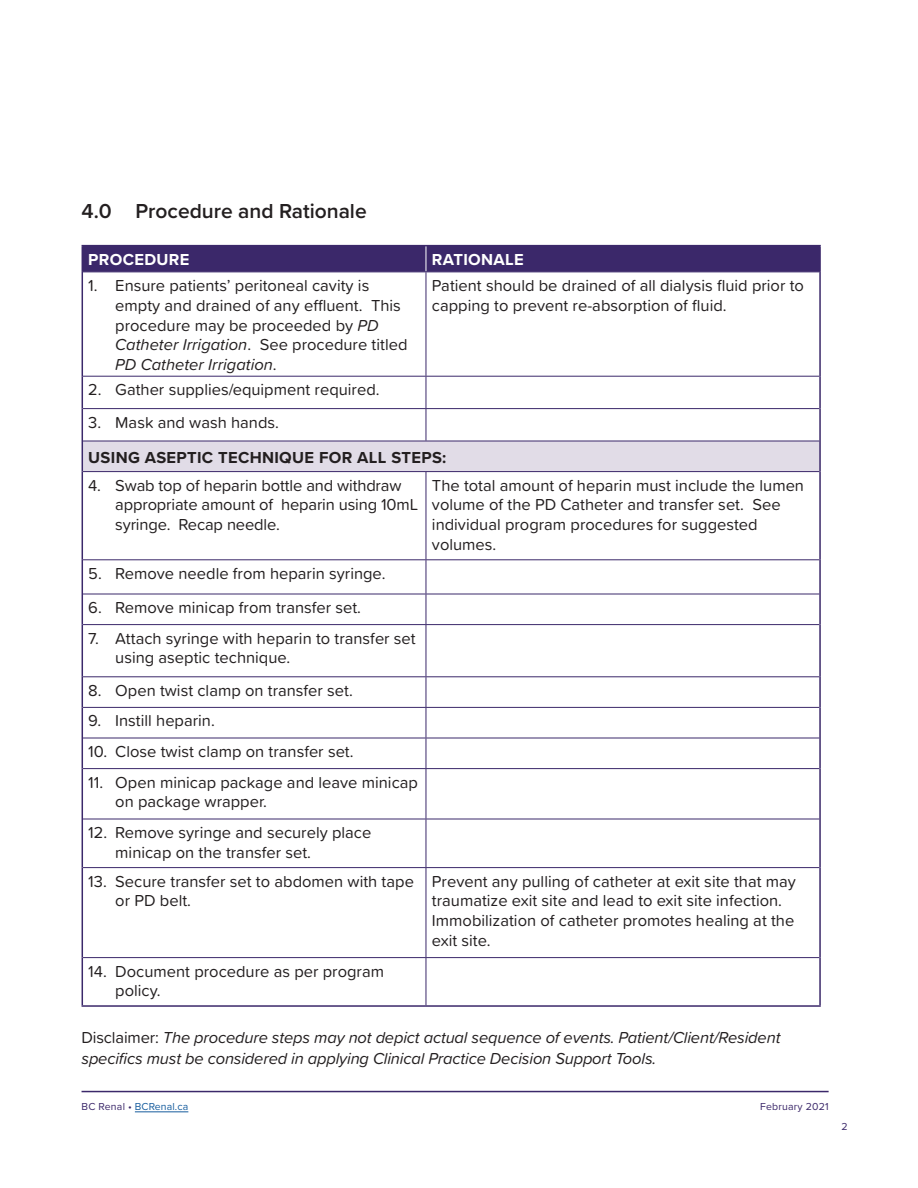
<style>
.page{position:relative;width:918px;height:1188px;background:#fff}
.page>*{position:absolute;margin:0;border:0;box-sizing:border-box;transform-origin:0 0}
.t1{font:600 21px "Proxima Nova";color:#231f20}
.t2{font:16.5px/19.8px "Proxima Soft";color:#231f20}
.t3{font:italic 16.5px/21px "Proxima Soft";letter-spacing:-.01em;color:#231f20}
.t4{font:700 16.5px "Proxima Nova";letter-spacing:.02em;color:#231f20}
.t5{font:700 16.5px "Proxima Nova";letter-spacing:.02em;color:#fff}
.t6{font:10.5px "Proxima Nova";letter-spacing:.01em;color:#175d9e}
.t7{font:10.5px "Proxima Nova";letter-spacing:.02em;color:#3b286a}
.s1{font-style:italic}
.s2{font-style:normal}
.s3{color:#3b286a}
</style>
<div class="page">
<svg style="left:83px;top:377px;width:736px;height:628px"></svg>
<div style="left:82px;top:441px;width:738px;height:31px;background:#e1dce7"></div>
<hr style="left:82px;top:245px;width:344px;height:1px;background:#3b286a">
<hr style="left:426px;top:245px;width:395px;height:1px;background:#3b286a">
<hr style="left:819px;top:246px;width:2px;height:26px;background:#3b286a">
<hr style="left:82px;top:272px;width:1px;height:104px;background:#3b286a">
<hr style="left:819px;top:272px;width:2px;height:104px;background:#3b286a">
<hr style="left:82px;top:376px;width:1px;height:33px;background:#3b286a">
<hr style="left:819px;top:376px;width:2px;height:33px;background:#3b286a">
<hr style="left:82px;top:409px;width:1px;height:32px;background:#3b286a">
<hr style="left:819px;top:409px;width:2px;height:32px;background:#3b286a">
<hr style="left:82px;top:441px;width:1px;height:31px;background:#3b286a">
<hr style="left:819px;top:441px;width:2px;height:31px;background:#3b286a">
<hr style="left:82px;top:472px;width:1px;height:88px;background:#3b286a">
<hr style="left:819px;top:472px;width:2px;height:88px;background:#3b286a">
<hr style="left:82px;top:560px;width:1px;height:34px;background:#3b286a">
<hr style="left:819px;top:560px;width:2px;height:34px;background:#3b286a">
<hr style="left:82px;top:594px;width:1px;height:31px;background:#3b286a">
<hr style="left:819px;top:594px;width:2px;height:31px;background:#3b286a">
<hr style="left:82px;top:625px;width:1px;height:52px;background:#3b286a">
<hr style="left:819px;top:625px;width:2px;height:52px;background:#3b286a">
<hr style="left:82px;top:677px;width:1px;height:30px;background:#3b286a">
<hr style="left:819px;top:677px;width:2px;height:30px;background:#3b286a">
<hr style="left:82px;top:707px;width:1px;height:31px;background:#3b286a">
<hr style="left:819px;top:707px;width:2px;height:31px;background:#3b286a">
<hr style="left:82px;top:738px;width:1px;height:31px;background:#3b286a">
<hr style="left:819px;top:738px;width:2px;height:31px;background:#3b286a">
<hr style="left:82px;top:769px;width:1px;height:50px;background:#3b286a">
<hr style="left:819px;top:769px;width:2px;height:50px;background:#3b286a">
<hr style="left:82px;top:819px;width:1px;height:49px;background:#3b286a">
<hr style="left:819px;top:819px;width:2px;height:49px;background:#3b286a">
<hr style="left:82px;top:868px;width:1px;height:90px;background:#3b286a">
<hr style="left:819px;top:868px;width:2px;height:90px;background:#3b286a">
<hr style="left:82px;top:958px;width:1px;height:47px;background:#3b286a">
<hr style="left:819px;top:958px;width:2px;height:47px;background:#3b286a">
<hr style="left:82px;top:1005px;width:344px;height:2px;background:#3b286a">
<hr style="left:426px;top:1005px;width:395px;height:2px;background:#3b286a">
<hr style="left:83px;top:471px;width:343px;height:1px;background:#3b286a">
<hr style="left:426px;top:471px;width:393px;height:1px;background:#3b286a">
<hr style="left:83px;top:441px;width:343px;height:1px;background:#3b286a">
<hr style="left:426px;top:441px;width:393px;height:1px;background:#3b286a">
<hr style="left:426px;top:868px;width:1px;height:89px;background:#3b286a">
<hr style="left:83px;top:957px;width:343px;height:1px;background:#3b286a">
<hr style="left:426px;top:957px;width:393px;height:1px;background:#3b286a">
<hr style="left:426px;top:958px;width:1px;height:47px;background:#3b286a">
<div style="left:82px;top:246px;width:738px;height:26px;background:#3b286a"></div>
<hr style="left:83px;top:272px;width:343px;height:1px;background:#3b286a">
<hr style="left:83px;top:376px;width:343px;height:1px;background:#3b286a">
<hr style="left:83px;top:408px;width:343px;height:1px;background:#3b286a">
<hr style="left:83px;top:559px;width:343px;height:1px;background:#3b286a">
<hr style="left:83px;top:594px;width:343px;height:1px;background:#3b286a">
<hr style="left:83px;top:624px;width:343px;height:1px;background:#3b286a">
<hr style="left:83px;top:676px;width:343px;height:1px;background:#3b286a">
<hr style="left:83px;top:707px;width:343px;height:1px;background:#3b286a">
<hr style="left:83px;top:738px;width:343px;height:1px;background:#3b286a">
<hr style="left:83px;top:768px;width:343px;height:1px;background:#3b286a">
<hr style="left:83px;top:819px;width:343px;height:1px;background:#3b286a">
<hr style="left:83px;top:867px;width:343px;height:1px;background:#3b286a">
<hr style="left:426px;top:272px;width:393px;height:1px;background:#3b286a">
<hr style="left:426px;top:272px;width:1px;height:104px;background:#3b286a">
<hr style="left:426px;top:376px;width:393px;height:1px;background:#3b286a">
<hr style="left:426px;top:377px;width:1px;height:31px;background:#3b286a">
<hr style="left:426px;top:408px;width:393px;height:1px;background:#3b286a">
<hr style="left:426px;top:409px;width:1px;height:32px;background:#3b286a">
<hr style="left:426px;top:472px;width:1px;height:87px;background:#3b286a">
<hr style="left:426px;top:559px;width:393px;height:1px;background:#3b286a">
<hr style="left:426px;top:560px;width:1px;height:34px;background:#3b286a">
<hr style="left:426px;top:594px;width:393px;height:1px;background:#3b286a">
<hr style="left:426px;top:594px;width:1px;height:30px;background:#3b286a">
<hr style="left:426px;top:624px;width:393px;height:1px;background:#3b286a">
<hr style="left:426px;top:625px;width:1px;height:51px;background:#3b286a">
<hr style="left:426px;top:676px;width:393px;height:1px;background:#3b286a">
<hr style="left:426px;top:677px;width:1px;height:30px;background:#3b286a">
<hr style="left:426px;top:707px;width:393px;height:1px;background:#3b286a">
<hr style="left:426px;top:708px;width:1px;height:30px;background:#3b286a">
<hr style="left:426px;top:738px;width:393px;height:1px;background:#3b286a">
<hr style="left:426px;top:738px;width:1px;height:30px;background:#3b286a">
<hr style="left:426px;top:768px;width:393px;height:1px;background:#3b286a">
<hr style="left:426px;top:769px;width:1px;height:50px;background:#3b286a">
<hr style="left:426px;top:819px;width:393px;height:1px;background:#3b286a">
<hr style="left:426px;top:819px;width:1px;height:48px;background:#3b286a">
<hr style="left:426px;top:867px;width:393px;height:1px;background:#3b286a">
<hr style="left:82px;top:1091px;width:747px;height:1px;background:#3b286a">
<hr style="left:135px;top:1112px;width:53px;height:1px;background:#175d9e">
<p class="t1" style="left:82px;top:195px;width:287px">4.0 Procedure and Rationale</p>
<p class="t5" style="left:88px;top:247px;width:103px">PROCEDURE</p>
<p class="t5" style="left:432px;top:247px;width:93px">RATIONALE</p>
<p class="t2" style="left:115px;top:275px;width:294px;text-indent:-27px">1. Ensure patients’ peritoneal cavity is empty and drained of any effluent. This procedure may be proceeded by <span class="s1">PD Catheter Irrigation</span>. See procedure titled <span class="s1">PD Catheter Irrigation</span>.</p>
<p class="t2" style="left:432px;top:275px;width:374px">Patient should be drained of all dialysis fluid prior to capping to prevent re-absorption of fluid.</p>
<p class="t2" style="left:88px;top:379px;width:293px">2. Gather supplies/equipment required.</p>
<p class="t2" style="left:88px;top:411px;width:192px">3. Mask and wash hands.</p>
<p class="t4" style="left:88px;top:445px;width:360px">USING ASEPTIC TECHNIQUE FOR ALL STEPS:</p>
<p class="t2" style="left:115px;top:474px;width:304px;text-indent:-27px">4. Swab top of heparin bottle and withdraw appropriate amount of heparin using 10mL syringe. Recap needle.</p>
<p class="t2" style="left:432px;top:474px;width:374px">The total amount of heparin must include the lumen volume of the PD Catheter and transfer set. See individual program procedures for suggested volumes.</p>
<p class="t2" style="left:88px;top:563px;width:299px">5. Remove needle from heparin syringe.</p>
<p class="t2" style="left:88px;top:597px;width:274px">6. Remove minicap from transfer set.</p>
<p class="t2" style="left:115px;top:627px;width:302px;text-indent:-27px">7. Attach syringe with heparin to transfer set using aseptic technique.</p>
<p class="t2" style="left:88px;top:680px;width:266px">8. Open twist clamp on transfer set.</p>
<p class="t2" style="left:88px;top:710px;width:128px">9. Instill heparin.</p>
<p class="t2" style="left:88px;top:741px;width:267px">10. Close twist clamp on transfer set.</p>
<p class="t2" style="left:115px;top:771px;width:304px;text-indent:-27px">11. Open minicap package and leave minicap on package wrapper.</p>
<p class="t2" style="left:115px;top:822px;width:258px;text-indent:-27px">12. Remove syringe and securely place minicap on the transfer set.</p>
<p class="t2" style="left:115px;top:870px;width:300px;text-indent:-27px">13. Secure transfer set to abdomen with tape or PD belt.</p>
<p class="t2" style="left:432px;top:870px;width:366px">Prevent any pulling of catheter at exit site that may traumatize exit site and lead to exit site infection.<br>Immobilization of catheter promotes healing at the exit site.</p>
<p class="t2" style="left:115px;top:960px;width:270px;text-indent:-27px">14. Document procedure as per program policy.</p>
<p class="t3" style="left:82px;top:1026px;width:700px"><span class="s2">Disclaimer:</span> The procedure steps may not depict actual sequence of events. Patient/Client/Resident specifics must be considered in applying Clinical Practice Decision Support Tools.</p>
<p class="t6" style="left:82px;top:1099px;width:108px"><span class="s3">BC Renal •</span> BCRenal.ca</p>
<p class="t7" style="left:760px;top:1099px;width:70px">February 2021</p>
<p class="t7" style="left:842px;top:1119px;width:8px">2</p>
</div>
